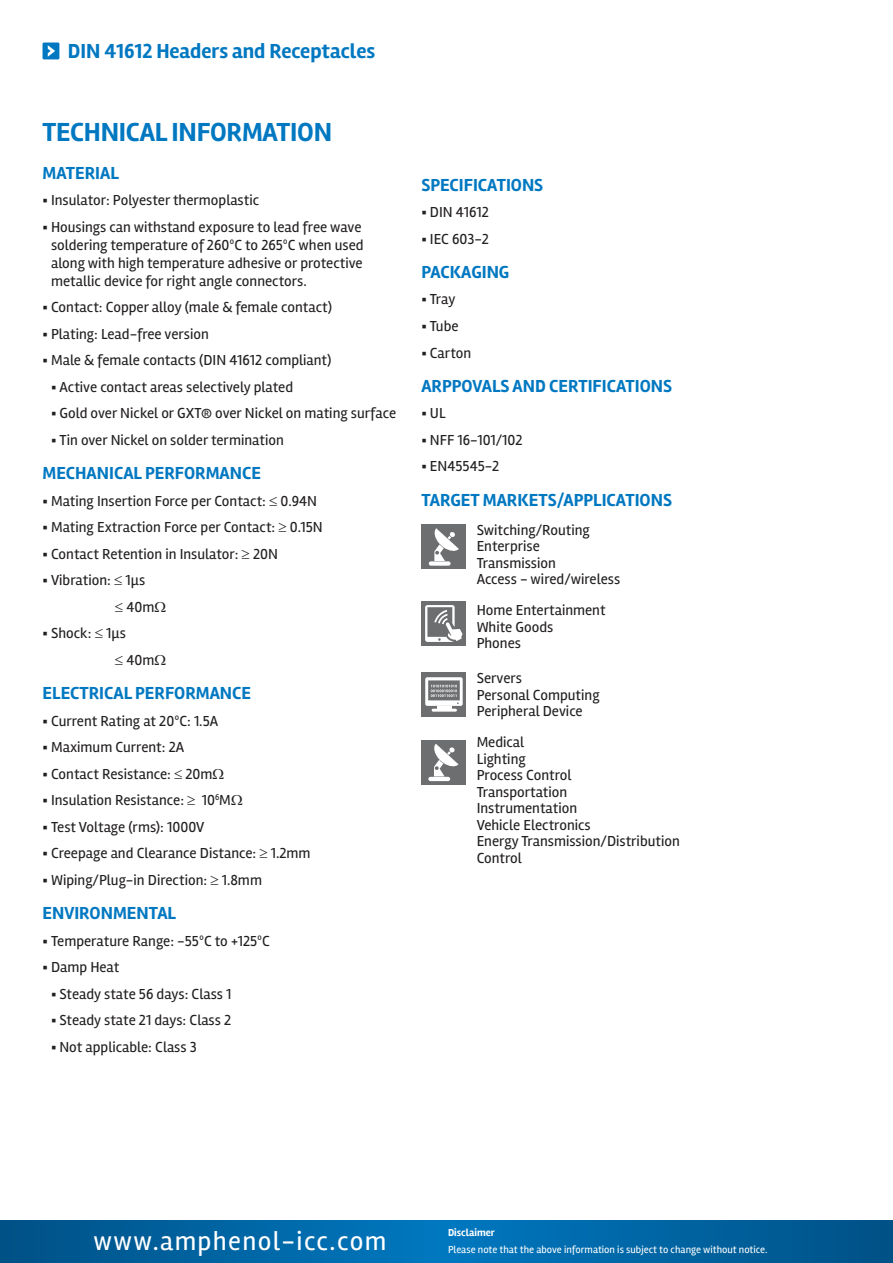
<style>
.page{position:relative;width:893px;height:1263px;background:#fff}
.page>*{position:absolute;margin:0;border:0;box-sizing:border-box;transform-origin:0 0}
.t1{font:27px "Rambla";letter-spacing:.05em;color:#fff}
.t2{font:700 27px "Rambla";letter-spacing:-.01em;color:#0078c1}
.t3{font:700 21px "Rambla";color:#0078c1}
.t4{font:700 18px "Rambla";color:#0078c1}
.t5{font:15px/16.5px "Rambla";color:#221f1f}
.t6{font:10.5px "Rambla";color:#fff}
.t7{font:700 10.5px "Rambla";color:#fff}
</style>
<div class="page">
<div style="left:43px;top:43px;width:16px;height:16px;background:#0078c1"></div>
<svg style="left:48px;top:45px;width:7px;height:12px"></svg>
<img style="left:0;top:1220px;width:893px;height:25px">
<img style="left:0;top:1245px;width:893px;height:18px">
<div style="left:421px;top:524px;width:45px;height:45px;background:#6c6e70"></div>
<div style="left:429px;top:561px;width:22px;height:5px;background:#fff;border-radius:2px"></div>
<svg style="left:434px;top:528px;width:25px;height:33px"></svg>
<div style="left:421px;top:601px;width:45px;height:45px;background:#6c6e70"></div>
<svg style="left:425px;top:605px;width:38px;height:37px"></svg>
<div style="left:421px;top:672px;width:45px;height:45px;background:#6c6e70"></div>
<hr style="left:432px;top:709px;width:25px;height:3px;background:#fff">
<svg style="left:425px;top:677px;width:38px;height:32px"></svg>
<div style="left:421px;top:740px;width:45px;height:45px;background:#6c6e70"></div>
<hr style="left:428px;top:777px;width:22px;height:4px;background:#fff;border-radius:2px">
<svg style="left:434px;top:744px;width:24px;height:32px"></svg>
<h2 class="t3" style="left:68px;top:42px;width:309px">DIN 41612 Headers and Receptacles</h2>
<h1 class="t2" style="left:43px;top:121px;width:291px">TECHNICAL INFORMATION</h1>
<p class="t4" style="left:43px;top:165px;width:78px">MATERIAL</p>
<p class="t5" style="left:43px;top:193px;width:218px">▪▪ Insulator: Polyester thermoplastic</p>
<p class="t5" style="left:51px;top:219px;width:314px;line-height:18px;text-indent:-9px">▪▪ Housings can withstand exposure to lead free wave soldering temperature of 260ºC to 265ºC when used along with high temperature adhesive or protective metallic device for right angle connectors.</p>
<p class="t5" style="left:43px;top:300px;width:291px">▪▪ Contact: Copper alloy (male &amp; female contact)</p>
<p class="t5" style="left:43px;top:327px;width:168px">▪▪ Plating: Lead-free version</p>
<p class="t5" style="left:43px;top:353px;width:290px">▪▪ Male &amp; female contacts (DIN 41612 compliant)</p>
<p class="t5" style="left:51px;top:380px;width:244px">▪▪ Active contact areas selectively plated</p>
<p class="t5" style="left:51px;top:406px;width:347px">▪▪ Gold over Nickel or GXT® over Nickel on mating surface</p>
<p class="t5" style="left:51px;top:433px;width:234px">▪▪ Tin over Nickel on solder termination</p>
<p class="t4" style="left:43px;top:465px;width:220px">MECHANICAL PERFORMANCE</p>
<p class="t5" style="left:43px;top:493px;width:276px">▪▪ Mating Insertion Force per Contact: ≤ 0.94N</p>
<p class="t5" style="left:43px;top:520px;width:282px">▪▪ Mating Extraction Force per Contact: ≥ 0.15N</p>
<p class="t5" style="left:43px;top:546px;width:237px">▪▪ Contact Retention in Insulator: ≥ 20N</p>
<p class="t5" style="left:115px;top:568px;width:41px;line-height:26.5px;text-indent:-72px">▪▪ Vibration: ≤ 1µs ≤ 40m</p>
<p class="t5" style="left:115px;top:621px;width:41px;line-height:26.5px;text-indent:-72px">▪▪ Shock: ≤ 1µs<br>≤ 40m</p>
<p class="t4" style="left:43px;top:685px;width:210px">ELECTRICAL PERFORMANCE</p>
<p class="t5" style="left:43px;top:713px;width:177px">▪▪ Current Rating at 20ºC: 1.5A</p>
<p class="t5" style="left:43px;top:740px;width:143px">▪▪ Maximum Current: 2A</p>
<p class="t5" style="left:43px;top:766px;width:172px">▪▪ Contact Resistance: ≤ 20m</p>
<p class="t5" style="left:43px;top:793px;width:190px">▪▪ Insulation Resistance: ≥ 10<sup>6</sup>M</p>
<p class="t5" style="left:43px;top:819px;width:163px">▪▪ Test Voltage (rms): 1000V</p>
<p class="t5" style="left:43px;top:846px;width:270px">▪▪ Creepage and Clearance Distance: ≥ 1.2mm</p>
<p class="t5" style="left:43px;top:872px;width:221px">▪▪ Wiping/Plug-in Direction: ≥ 1.8mm</p>
<p class="t4" style="left:43px;top:905px;width:135px">ENVIRONMENTAL</p>
<p class="t5" style="left:43px;top:933px;width:229px">▪▪ Temperature Range: -55ºC to +125ºC</p>
<p class="t5" style="left:43px;top:960px;width:78px">▪▪ Damp Heat</p>
<p class="t5" style="left:51px;top:986px;width:182px">▪▪ Steady state 56 days: Class 1</p>
<p class="t5" style="left:51px;top:1013px;width:182px">▪▪ Steady state 21 days: Class 2</p>
<p class="t5" style="left:51px;top:1039px;width:147px">▪▪ Not applicable: Class 3</p>
<p class="t4" style="left:421px;top:177px;width:123px">SPECIFICATIONS</p>
<p class="t5" style="left:421px;top:205px;width:69px">▪▪ DIN 41612</p>
<p class="t5" style="left:421px;top:231px;width:69px">▪▪ IEC 603-2</p>
<p class="t4" style="left:421px;top:264px;width:90px">PACKAGING</p>
<p class="t5" style="left:421px;top:292px;width:36px">▪▪ Tray</p>
<p class="t5" style="left:421px;top:319px;width:39px">▪▪ Tube</p>
<p class="t5" style="left:421px;top:345px;width:51px">▪▪ Carton</p>
<p class="t4" style="left:421px;top:378px;width:252px">ARPPOVALS AND CERTIFICATIONS</p>
<p class="t5" style="left:421px;top:406px;width:26px">▪▪ UL</p>
<p class="t5" style="left:421px;top:433px;width:103px">▪▪ NFF 16-101/102</p>
<p class="t5" style="left:421px;top:459px;width:80px">▪▪ EN45545-2</p>
<p class="t4" style="left:421px;top:492px;width:252px">TARGET MARKETS/APPLICATIONS</p>
<p class="t5" style="left:477px;top:522px;width:145px">Switching/Routing<br>Enterprise<br>Transmission<br>Access - wired/wireless</p>
<p class="t5" style="left:477px;top:603px;width:130px">Home Entertainment<br>White Goods<br>Phones</p>
<p class="t5" style="left:477px;top:671px;width:124px">Servers<br>Personal Computing<br>Peripheral Device</p>
<p class="t5" style="left:477px;top:735px;width:205px">Medical<br>Lighting<br>Process Control<br>Transportation<br>Instrumentation<br>Vehicle Electronics<br>Energy Transmission/Distribution<br>Control</p>
<h1 class="t1" style="left:94px;top:1230px;width:294px">www.amphenol-icc.com</h1>
<p class="t7" style="left:448px;top:1226px;width:48px">Disclaimer</p>
<p class="t6" style="left:448px;top:1245px;width:321px">Please note that the above information is subject to change without notice.</p>
</div>
